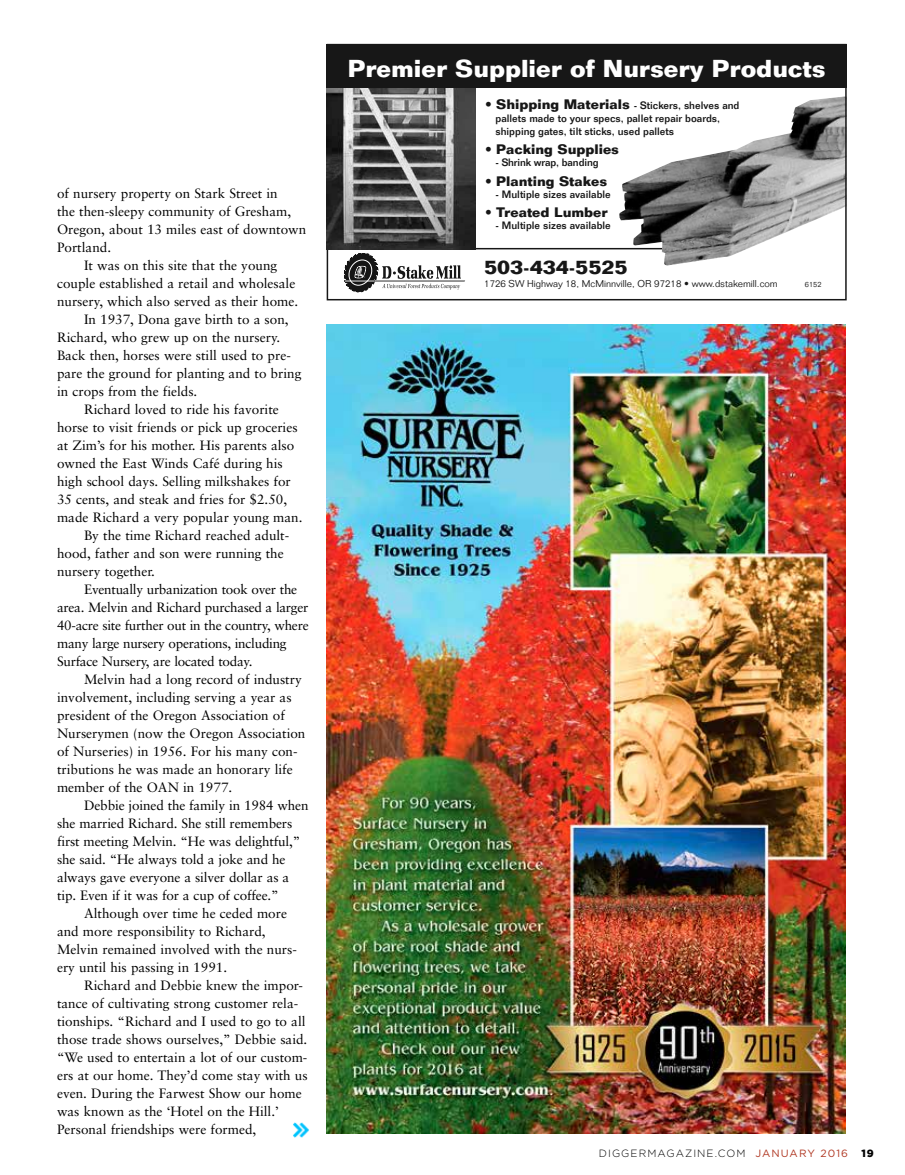
<style>
.page{position:relative;width:905px;height:1175px;background:#fff}
.page>*{position:absolute;margin:0;border:0;box-sizing:border-box;transform-origin:0 0}
.t1{font:700 24px "Folio";color:#fff}
.t2{font:700 19.5px "Folio";color:#171717}
.t3{font:13.5px "Sabon";color:#000}
.t4{font:13.5px "Sabon";letter-spacing:-.02em;color:#000}
.t5{font:700 13.5px "Folio";color:#171717}
.t6{font:500 10.5px/12.8px "Folio";color:#171717}
.t7{font:300 10.5px "Gotham";letter-spacing:.1em;color:#000}
.t8{font:900 10.5px "Gotham";color:#000}
.t9{font:300 9.75px "Folio";color:#171717}
.t10{font:300 7.5px "Folio";color:#171717}
.s1{font-weight:700;font-size:13.5px}
.s2{font-weight:400;color:#b03823}
</style>
<div class="page">
<img style="left:327px;top:324px;width:519px;height:809px">
<hr style="left:327px;top:248px;width:410px;height:1px;background:#171717">
<img style="left:618px;top:96px;width:225px;height:169px">
<img style="left:327px;top:87px;width:148px;height:162px">
<div style="left:327px;top:44px;width:519px;height:43px;background:#171717"></div>
<svg style="left:344px;top:253px;width:121px;height:39px"></svg>
<img style="left:293px;top:1122px;width:16px;height:16px">
<p class="t3" style="left:57px;top:185px;width:222px">of nursery property on Stark Street in</p>
<p class="t3" style="left:57px;top:203px;width:235px">the then-sleepy community of Gresham,</p>
<p class="t3" style="left:57px;top:221px;width:251px">Oregon, about 13 miles east of downtown</p>
<p class="t3" style="left:57px;top:239px;width:56px">Portland.</p>
<p class="t3" style="left:84px;top:257px;width:195px">It was on this site that the young</p>
<p class="t3" style="left:57px;top:275px;width:240px">couple established a retail and wholesale</p>
<p class="t3" style="left:57px;top:293px;width:243px">nursery, which also served as their home.</p>
<p class="t3" style="left:84px;top:311px;width:206px">In 1937, Dona gave birth to a son,</p>
<p class="t3" style="left:57px;top:329px;width:225px">Richard, who grew up on the nursery.</p>
<p class="t3" style="left:57px;top:347px;width:235px">Back then, horses were still used to pre-</p>
<p class="t3" style="left:57px;top:365px;width:246px">pare the ground for planting and to bring</p>
<p class="t3" style="left:57px;top:383px;width:142px">in crops from the fields.</p>
<p class="t3" style="left:84px;top:401px;width:196px">Richard loved to ride his favorite</p>
<p class="t3" style="left:57px;top:419px;width:242px">horse to visit friends or pick up groceries</p>
<p class="t3" style="left:57px;top:437px;width:239px">at Zim’s for his mother. His parents also</p>
<p class="t3" style="left:57px;top:455px;width:227px">owned the East Winds Café during his</p>
<p class="t3" style="left:57px;top:473px;width:235px">high school days. Selling milkshakes for</p>
<p class="t3" style="left:57px;top:491px;width:231px">35 cents, and steak and fries for $2.50,</p>
<p class="t3" style="left:57px;top:509px;width:247px">made Richard a very popular young man.</p>
<p class="t3" style="left:84px;top:527px;width:207px">By the time Richard reached adult-</p>
<p class="t3" style="left:57px;top:545px;width:228px">hood, father and son were running the</p>
<p class="t3" style="left:57px;top:563px;width:99px">nursery together.</p>
<p class="t4" style="left:84px;top:581px;width:215px">Eventually urbanization took over the</p>
<p class="t4" style="left:57px;top:599px;width:253px">area. Melvin and Richard purchased a larger</p>
<p class="t4" style="left:57px;top:617px;width:253px">40-acre site further out in the country, where</p>
<p class="t4" style="left:57px;top:635px;width:231px">many large nursery operations, including</p>
<p class="t4" style="left:57px;top:653px;width:197px">Surface Nursery, are located today.</p>
<p class="t3" style="left:84px;top:671px;width:219px">Melvin had a long record of industry</p>
<p class="t3" style="left:57px;top:689px;width:236px">involvement, including serving a year as</p>
<p class="t3" style="left:57px;top:707px;width:229px">president of the Oregon Association of</p>
<p class="t3" style="left:57px;top:725px;width:250px">Nurserymen (now the Oregon Association</p>
<p class="t3" style="left:57px;top:743px;width:242px">of Nurseries) in 1956. For his many con-</p>
<p class="t3" style="left:57px;top:761px;width:237px">tributions he was made an honorary life</p>
<p class="t3" style="left:57px;top:779px;width:177px">member of the OAN in 1977.</p>
<p class="t3" style="left:84px;top:797px;width:226px">Debbie joined the family in 1984 when</p>
<p class="t3" style="left:57px;top:815px;width:237px">she married Richard. She still remembers</p>
<p class="t3" style="left:57px;top:833px;width:245px">first meeting Melvin. “He was delightful,”</p>
<p class="t3" style="left:57px;top:851px;width:230px">she said. “He always told a joke and he</p>
<p class="t3" style="left:57px;top:869px;width:234px">always gave everyone a silver dollar as a</p>
<p class="t3" style="left:57px;top:887px;width:223px">tip. Even if it was for a cup of coffee.”</p>
<p class="t3" style="left:84px;top:905px;width:204px">Although over time he ceded more</p>
<p class="t3" style="left:57px;top:923px;width:210px">and more responsibility to Richard,</p>
<p class="t3" style="left:57px;top:941px;width:241px">Melvin remained involved with the nurs-</p>
<p class="t3" style="left:57px;top:959px;width:171px">ery until his passing in 1991.</p>
<p class="t3" style="left:84px;top:977px;width:220px">Richard and Debbie knew the impor-</p>
<p class="t3" style="left:57px;top:995px;width:243px">tance of cultivating strong customer rela-</p>
<p class="t3" style="left:57px;top:1013px;width:250px">tionships. “Richard and I used to go to all</p>
<p class="t3" style="left:57px;top:1031px;width:252px">those trade shows ourselves,” Debbie said.</p>
<p class="t3" style="left:57px;top:1049px;width:252px">“We used to entertain a lot of our custom-</p>
<p class="t3" style="left:57px;top:1067px;width:252px">ers at our home. They’d come stay with us</p>
<p class="t3" style="left:57px;top:1085px;width:246px">even. During the Farwest Show our home</p>
<p class="t3" style="left:57px;top:1103px;width:223px">was known as the ‘Hotel on the Hill.’</p>
<p class="t3" style="left:57px;top:1121px;width:201px">Personal friendships were formed,</p>
<h1 class="t1" style="left:347px;top:54px;width:479px">Premier Supplier of Nursery Products</h1>
<p class="t6" style="left:495px;top:99px;width:245px;text-indent:-10px"><span class="s1">• Shipping Materials</span> - Stickers, shelves and pallets made to your specs, pallet repair boards, shipping gates, tilt sticks, used pallets</p>
<p class="t5" style="left:485px;top:141px;width:136px">• Packing Supplies</p>
<p class="t6" style="left:495px;top:156px;width:105px">- Shrink wrap, banding</p>
<p class="t5" style="left:485px;top:173px;width:124px">• Planting Stakes</p>
<p class="t6" style="left:495px;top:188px;width:117px">- Multiple sizes available</p>
<p class="t5" style="left:485px;top:204px;width:124px">• Treated Lumber</p>
<p class="t6" style="left:495px;top:219px;width:117px">- Multiple sizes available</p>
<h2 class="t2" style="left:484px;top:255px;width:145px">503-434-5525</h2>
<p class="t9" style="left:484px;top:278px;width:295px">1726 SW Highway 18, McMinnville, OR 97218 • www.dstakemill.com</p>
<p class="t10" style="left:804px;top:280px;width:18px">6152</p>
<p class="t7" style="left:599px;top:1146px;width:250px">DIGGERMAGAZINE.COM <span class="s2">JANUARY 2016</span></p>
<p class="t8" style="left:861px;top:1145px;width:14px">19</p>
</div>
